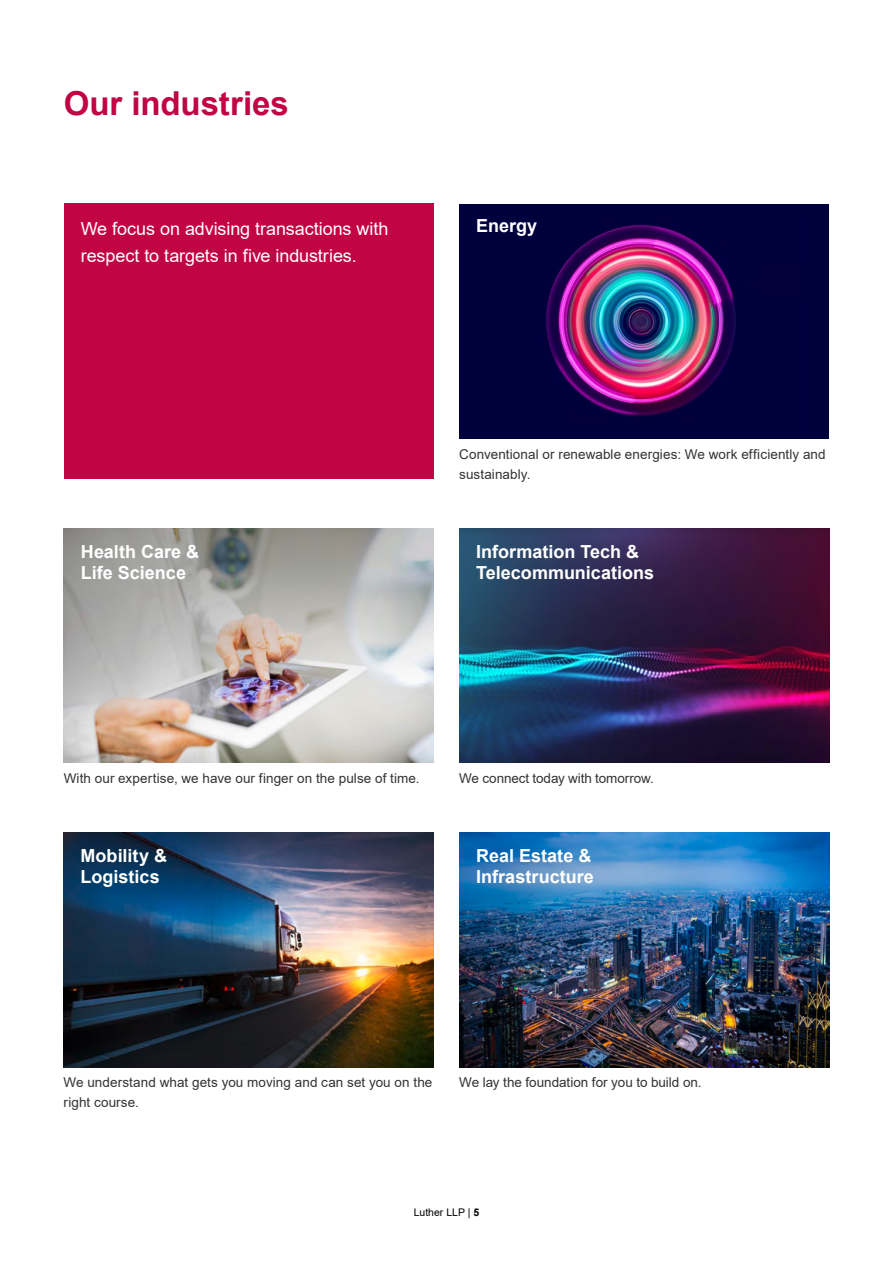
<style>
.page{position:relative;width:893px;height:1263px;background:#fff}
.page>*{position:absolute;margin:0;border:0;box-sizing:border-box;transform-origin:0 0}
.t1{font:700 33px "Arial";color:#c20344}
.t2{font:700 18px/21px "Arial";color:#fff}
.t3{font:18px/27px "Arial";letter-spacing:-.005em;color:#fff}
.t4{font:13.5px/20.2px "Arial";letter-spacing:.005em;color:#333332}
.t5{font:10.5px "Arial";color:#000}
.s1{font-weight:700}
</style>
<div class="page">
<div style="left:459px;top:204px;width:370px;height:235px;background:#00003c"></div>
<img style="left:545px;top:224px;width:191px;height:192px">
<img style="left:64px;top:528px;width:370px;height:235px">
<img style="left:459px;top:528px;width:370px;height:235px">
<img style="left:459px;top:832px;width:370px;height:235px">
<img style="left:64px;top:832px;width:369px;height:235px">
<div style="left:64px;top:204px;width:370px;height:275px;background:#c20344"></div>
<h1 class="t1" style="left:64px;top:81px;width:227px">Our industries</h1>
<h2 class="t3" style="left:81px;top:215px;width:309px">We focus on advising transactions with respect to targets in five industries.</h2>
<h2 class="t2" style="left:476px;top:216px;width:63px">Energy</h2>
<p class="t4" style="left:459px;top:444px;width:368px">Conventional or renewable energies: We work efficiently and sustainably.</p>
<h2 class="t2" style="left:81px;top:542px;width:120px">Health Care &amp;<br>Life Science</h2>
<h2 class="t2" style="left:476px;top:542px;width:179px">Information Tech &amp;<br>Telecommunications</h2>
<p class="t4" style="left:64px;top:768px;width:358px">With our expertise, we have our finger on the pulse of time.</p>
<p class="t4" style="left:459px;top:768px;width:196px">We connect today with tomorrow.</p>
<h2 class="t2" style="left:81px;top:845px;width:88px">Mobility &amp;<br>Logistics</h2>
<h2 class="t2" style="left:476px;top:845px;width:119px">Real Estate &amp;<br>Infrastructure</h2>
<p class="t4" style="left:64px;top:1072px;width:370px">We understand what gets you moving and can set you on the right course.</p>
<p class="t4" style="left:459px;top:1072px;width:244px">We lay the foundation for you to build on.</p>
<p class="t5" style="left:414px;top:1205px;width:67px">Luther LLP | <span class="s1">5</span></p>
</div>
